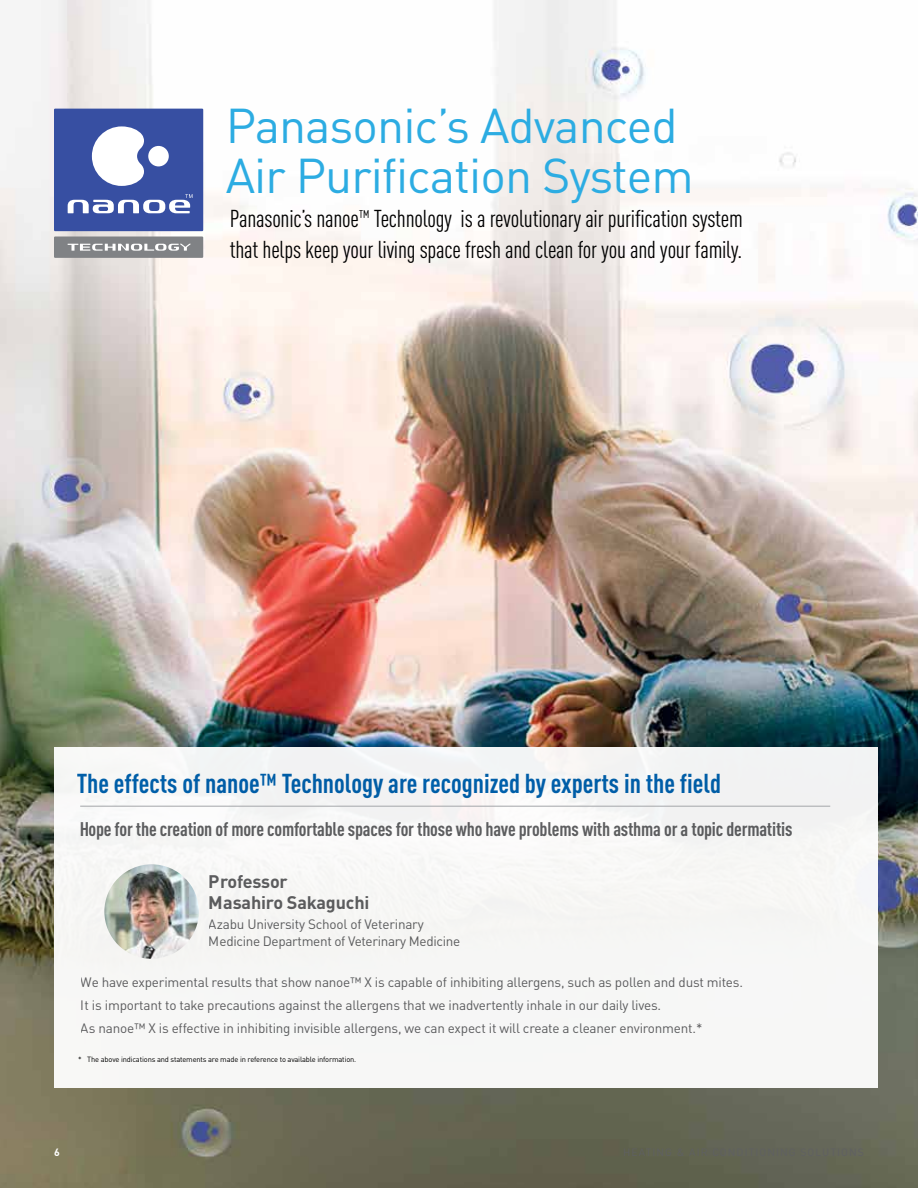
<style>
.page{position:relative;width:918px;height:1188px;background:#fff}
.page>*{position:absolute;margin:0;border:0;box-sizing:border-box;transform-origin:0 0}
.t1{font:48.3px/49.8px "DINOT";letter-spacing:-.02em;color:#2cace2}
.t2{font:700 condensed 27px "DINOT";color:#0062af}
.t3{font:condensed 24.15px/30.2px "DINOT";letter-spacing:-.01em;color:#000}
.t4{font:700 condensed 19.5px "DINOT";letter-spacing:-.01em;color:#5f6062}
.t5{font:700 18px/21px "DINOT";letter-spacing:-.01em;color:#5f6062}
.t6{font:13.5px/23.2px "DINOT";letter-spacing:-.015em;color:#5f6062}
.t7{font:700 10.5px "DINOT";color:#fff}
.t8{font:7.5px "DINOT";letter-spacing:-.02em;color:#000}
</style>
<div class="page">
<img style="left:0;top:0;width:918px;height:1188px">
<div style="left:54px;top:237px;width:149px;height:21px;background:#808285"></div>
<svg style="left:68px;top:244px;width:123px;height:7px"></svg>
<div style="left:54px;top:109px;width:149px;height:122px;background:#374fa2"></div>
<div style="left:148px;top:146px;width:21px;height:20px;background:#fff;border-radius:50%"></div>
<svg style="left:92px;top:126px;width:52px;height:60px"></svg>
<svg style="left:68px;top:194px;width:125px;height:19px"></svg>
<div style="left:54px;top:748px;width:824px;height:340px;background:#f6f7f6"></div>
<img style="left:104px;top:864px;width:95px;height:95px;border-radius:47px">
<hr style="left:80px;top:806px;width:750px;height:1px;background:#adafb2">
<h1 class="t1" style="left:226px;top:100px;width:470px">Panasonic’s Advanced<br>Air Purification System</h1>
<h3 class="t3" style="left:230px;top:204px;width:515px">Panasonic’s nanoe<sup>™</sup> Technology is a revolutionary air purification system that helps keep your living space fresh and clean for you and your family.</h3>
<h2 class="t2" style="left:77px;top:767px;width:646px">The effects of nanoe™ Technology are recognized by experts in the field</h2>
<h3 class="t4" style="left:79px;top:818px;width:715px">Hope for the creation of more comfortable spaces for those who have problems with asthma or a topic dermatitis</h3>
<h3 class="t5" style="left:209px;top:871px;width:162px">Professor<br>Masahiro Sakaguchi</h3>
<p class="t6" style="left:209px;top:916px;width:253px;line-height:16.5px">Azabu University School of Veterinary<br>Medicine Department of Veterinary Medicine</p>
<p class="t6" style="left:81px;top:970px;width:664px">We have experimental results that show nanoe™ X is capable of inhibiting allergens, such as pollen and dust mites.<br>It is important to take precautions against the allergens that we inadvertently inhale in our daily lives.<br>As nanoe™ X is effective in inhibiting invisible allergens, we can expect it will create a cleaner environment.*</p>
<p class="t8" style="left:78px;top:1054px;width:280px">* The above indications and statements are made in reference to available information.</p>
<p class="t7" style="left:54px;top:1146px;width:7px">6</p>
</div>
